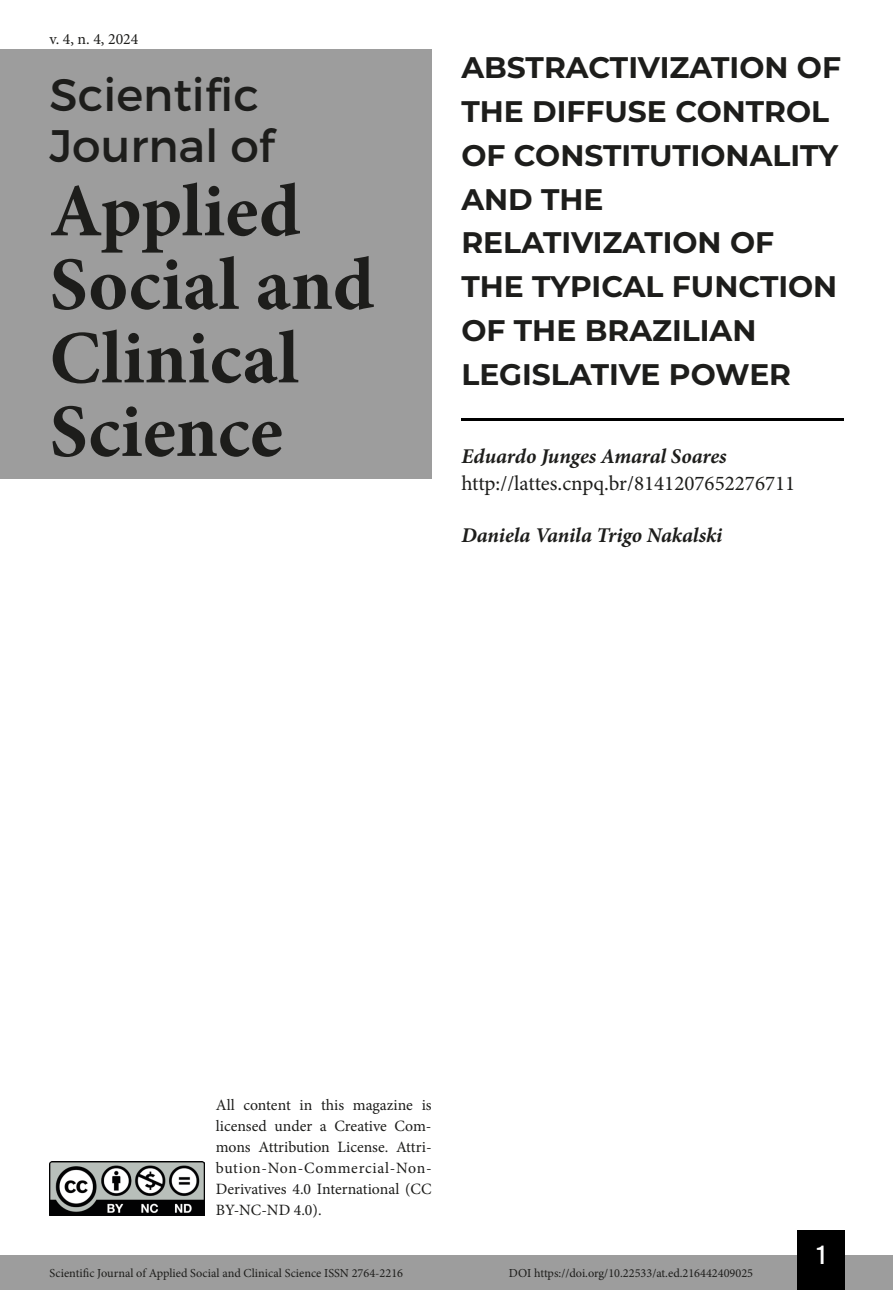
<style>
.page{position:relative;width:893px;height:1290px;background:#fff}
.page>*{position:absolute;margin:0;border:0;box-sizing:border-box;transform-origin:0 0}
.t1{font:700 75.25px/73.5px "Minion Pro";color:#1d1d1b}
.t2{font:45.5px/50.8px "Montserrat";color:#1d1d1b}
.t3{font:700 29.75px/43.8px "Montserrat";color:#1d1d1b}
.t4{font:26.25px "Bebas Kai";color:#fff}
.t5{font:italic 700 21px "Minion Pro";letter-spacing:-.005em;color:#1d1d1b}
.t6{font:21px "Minion Pro";color:#1d1d1b}
.t7{font:15.75px/21px "Minion Pro";color:#1d1d1b;text-align:justify}
.t8{font:12.25px "Minion Pro";color:#1d1d1b}
</style>
<div class="page">
<div style="left:0;top:1255px;width:893px;height:35px;background:#9d9d9d"></div>
<div style="left:797px;top:1230px;width:48px;height:60px;background:#000"></div>
<img style="left:50px;top:1161px;width:154px;height:54px">
<div style="left:0;top:50px;width:432px;height:429px;background:#9d9d9d"></div>
<hr style="left:461px;top:418px;width:382px;height:2px;background:#000">
<p class="t7" style="left:50px;top:28px;width:90px">v. 4, n. 4, 2024</p>
<h2 class="t2" style="left:50px;top:69px;width:226px">Scientific<br>Journal of</h2>
<h1 class="t1" style="left:50px;top:174px;width:326px">Applied<br>Social and<br>Clinical<br>Science</h1>
<h3 class="t3" style="left:461px;top:44px;width:381px">ABSTRACTIVIZATION OF<br>THE DIFFUSE CONTROL<br>OF CONSTITUTIONALITY<br>AND THE<br>RELATIVIZATION OF<br>THE TYPICAL FUNCTION<br>OF THE BRAZILIAN<br>LEGISLATIVE POWER</h3>
<h3 class="t5" style="left:461px;top:442px;width:267px">Eduardo Junges Amaral Soares</h3>
<h3 class="t6" style="left:461px;top:469px;width:335px">http://lattes.cnpq.br/8141207652276711</h3>
<h3 class="t5" style="left:461px;top:520px;width:263px">Daniela Vanila Trigo Nakalski</h3>
<p class="t7" style="left:216px;top:1095px;width:217px">All content in this magazine is licensed under a Creative Com&shy;mons Attribution License. Attri&shy;bution-Non-Commercial-Non-Derivatives 4.0 International (CC BY-NC-ND 4.0).</p>
<h3 class="t4" style="left:817px;top:1241px;width:10px">1</h3>
<p class="t8" style="left:50px;top:1265px;width:355px">Scientific Journal of Applied Social and Clinical Science ISSN 2764-2216</p>
<p class="t8" style="left:509px;top:1265px;width:246px">DOI https://doi.org/10.22533/at.ed.216442409025</p>
</div>
